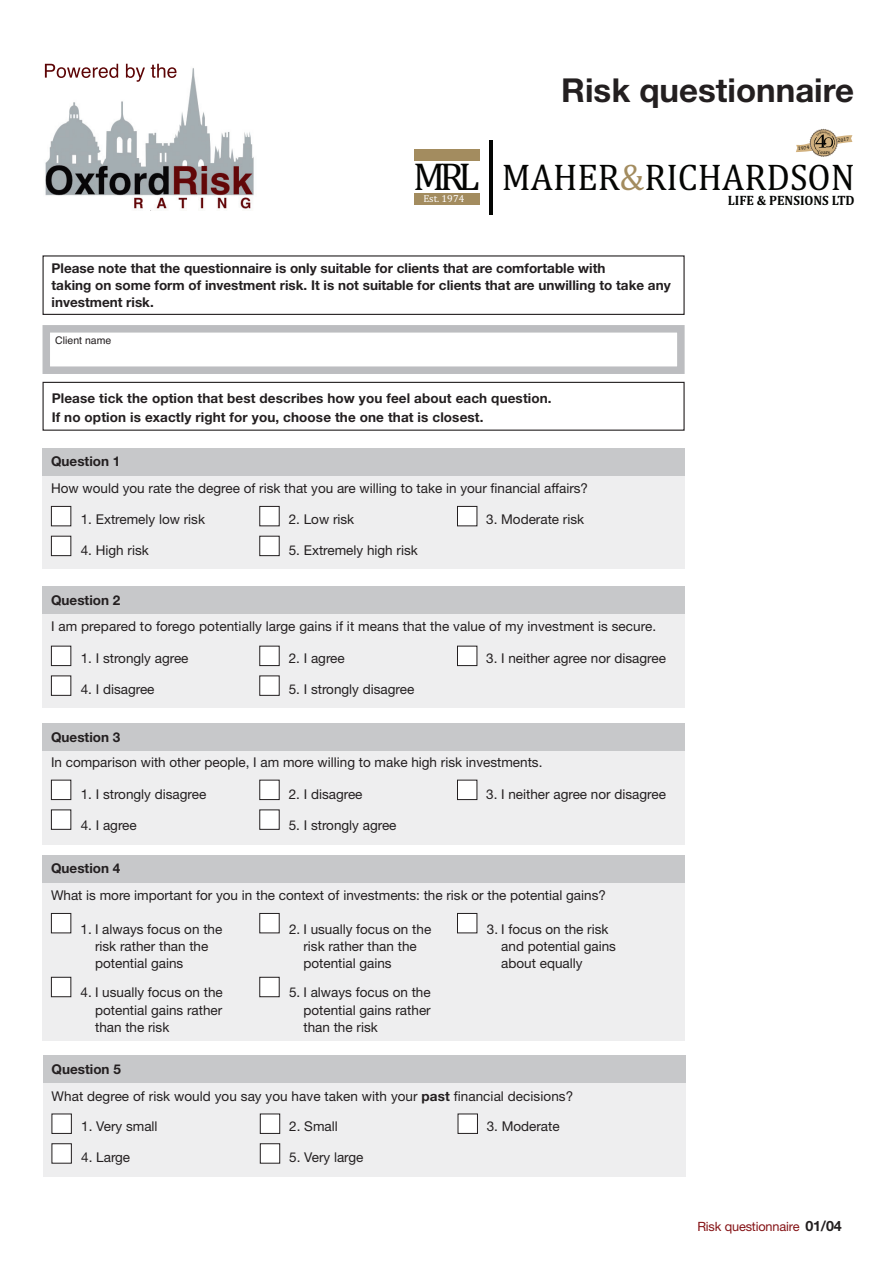
<style>
.page{position:relative;width:893px;height:1263px;background:#fff}
.page>*{position:absolute;margin:0;border:0;box-sizing:border-box;transform-origin:0 0}
.t1{font:39.3px "Cambria";color:#040503}
.t2{font:37.65px "Cambria";color:#040503;scale:.94 1}
.t3{font:700 33px "Helvetica Neue";color:#231f20}
.t4{font:700 13.65px "Cambria";color:#040503;scale:.94 1}
.t5{font:13.5px/17.2px "Helvetica Neue";color:#231f20}
.t6{font:700 13.5px/17.2px "Helvetica Neue";color:#231f20}
.t7{font:12.75px "Helvetica Neue";letter-spacing:-.015em;color:#851316}
.t8{font:10.5px "Helvetica";color:#231f20}
.t9{font:10.2px "Cambria";color:#fff}
.t10{font:5.55px "Book Antiqua";color:#040503}
.t11{font:5.1px "Cambria";color:#040503}
.s1{color:#a38c5f}
.s2{font-weight:700}
.s3{font-weight:700;font-size:14.25px;color:#231f20}
</style>
<div class="page">
<img style="left:44px;top:63px;width:210px;height:146px">
<img style="left:45px;top:64px;width:131px;height:14px">
<div style="left:43px;top:610px;width:642px;height:98px;background:#eeeeef"></div>
<div style="left:43px;top:586px;width:642px;height:28px;background:#c7c8ca"></div>
<div style="left:52px;top:646px;width:18px;height:19px;background:#fff"></div>
<div style="left:51px;top:646px;width:20px;height:20px;border:1px solid #231f20"></div>
<div style="left:260px;top:646px;width:19px;height:19px;background:#fff"></div>
<div style="left:259px;top:646px;width:21px;height:20px;border:1px solid #231f20"></div>
<div style="left:52px;top:676px;width:18px;height:19px;background:#fff"></div>
<div style="left:51px;top:675px;width:20px;height:21px;border:1px solid #231f20"></div>
<div style="left:260px;top:676px;width:19px;height:19px;background:#fff"></div>
<div style="left:259px;top:675px;width:21px;height:21px;border:1px solid #231f20"></div>
<div style="left:458px;top:646px;width:19px;height:19px;background:#fff"></div>
<div style="left:457px;top:646px;width:20px;height:20px;border:1px solid #231f20"></div>
<div style="left:43px;top:472px;width:642px;height:97px;background:#eeeeef"></div>
<div style="left:43px;top:382px;width:642px;height:49px;border:1px solid #231f20"></div>
<div style="left:43px;top:325px;width:642px;height:49px;border:8px solid #bcbdc0"></div>
<div style="left:43px;top:255px;width:642px;height:60px;border:1px solid #231f20"></div>
<div style="left:43px;top:448px;width:642px;height:28px;background:#c7c8ca"></div>
<div style="left:52px;top:507px;width:18px;height:18px;background:#fff"></div>
<div style="left:51px;top:506px;width:20px;height:20px;border:1px solid #231f20"></div>
<div style="left:260px;top:507px;width:19px;height:18px;background:#fff"></div>
<div style="left:259px;top:506px;width:21px;height:20px;border:1px solid #231f20"></div>
<div style="left:52px;top:536px;width:18px;height:19px;background:#fff"></div>
<div style="left:51px;top:536px;width:20px;height:20px;border:1px solid #231f20"></div>
<div style="left:260px;top:536px;width:19px;height:19px;background:#fff"></div>
<div style="left:259px;top:536px;width:21px;height:20px;border:1px solid #231f20"></div>
<div style="left:458px;top:507px;width:19px;height:18px;background:#fff"></div>
<div style="left:457px;top:506px;width:20px;height:20px;border:1px solid #231f20"></div>
<div style="left:43px;top:747px;width:642px;height:97px;background:#eeeeef"></div>
<div style="left:43px;top:723px;width:642px;height:28px;background:#c7c8ca"></div>
<div style="left:52px;top:780px;width:18px;height:19px;background:#fff"></div>
<div style="left:51px;top:780px;width:20px;height:20px;border:1px solid #231f20"></div>
<div style="left:260px;top:780px;width:19px;height:19px;background:#fff"></div>
<div style="left:259px;top:780px;width:21px;height:20px;border:1px solid #231f20"></div>
<div style="left:52px;top:810px;width:18px;height:19px;background:#fff"></div>
<div style="left:51px;top:809px;width:20px;height:21px;border:1px solid #231f20"></div>
<div style="left:260px;top:810px;width:19px;height:19px;background:#fff"></div>
<div style="left:259px;top:809px;width:21px;height:21px;border:1px solid #231f20"></div>
<div style="left:458px;top:780px;width:19px;height:19px;background:#fff"></div>
<div style="left:457px;top:780px;width:20px;height:20px;border:1px solid #231f20"></div>
<div style="left:43px;top:878px;width:642px;height:163px;background:#eeeeef"></div>
<div style="left:43px;top:855px;width:642px;height:28px;background:#c7c8ca"></div>
<div style="left:52px;top:914px;width:18px;height:18px;background:#fff"></div>
<div style="left:51px;top:913px;width:20px;height:20px;border:1px solid #231f20"></div>
<div style="left:260px;top:914px;width:19px;height:18px;background:#fff"></div>
<div style="left:259px;top:913px;width:21px;height:20px;border:1px solid #231f20"></div>
<div style="left:52px;top:978px;width:18px;height:18px;background:#fff"></div>
<div style="left:51px;top:977px;width:20px;height:20px;border:1px solid #231f20"></div>
<div style="left:260px;top:978px;width:19px;height:18px;background:#fff"></div>
<div style="left:259px;top:977px;width:21px;height:20px;border:1px solid #231f20"></div>
<div style="left:458px;top:914px;width:19px;height:18px;background:#fff"></div>
<div style="left:457px;top:913px;width:20px;height:20px;border:1px solid #231f20"></div>
<div style="left:43px;top:1079px;width:642px;height:98px;background:#eeeeef"></div>
<div style="left:43px;top:1055px;width:642px;height:28px;background:#c7c8ca"></div>
<div style="left:52px;top:1114px;width:19px;height:19px;background:#fff"></div>
<div style="left:52px;top:1113px;width:20px;height:21px;border:1px solid #231f20"></div>
<div style="left:261px;top:1114px;width:18px;height:19px;background:#fff"></div>
<div style="left:260px;top:1113px;width:20px;height:21px;border:1px solid #231f20"></div>
<div style="left:52px;top:1144px;width:19px;height:19px;background:#fff"></div>
<div style="left:52px;top:1143px;width:20px;height:20px;border:1px solid #231f20"></div>
<div style="left:261px;top:1144px;width:18px;height:19px;background:#fff"></div>
<div style="left:260px;top:1143px;width:20px;height:20px;border:1px solid #231f20"></div>
<div style="left:458px;top:1114px;width:19px;height:19px;background:#fff"></div>
<div style="left:458px;top:1113px;width:20px;height:21px;border:1px solid #231f20"></div>
<div style="left:414px;top:150px;width:65px;height:11px;background:#a38c5f"></div>
<div style="left:414px;top:193px;width:65px;height:11px;background:#a38c5f"></div>
<hr style="left:489px;top:140px;width:4px;height:74px;background:#040503">
<svg style="left:796px;top:129px;width:56px;height:28px"></svg>
<h3 class="t3" style="left:561px;top:79px;width:294px">Risk questionnaire</h3>
<p class="t11" style="left:798px;top:145px;width:13px;rotate:-6deg">1974</p>
<p class="t10" style="left:817px;top:149px;width:15px">Years</p>
<p class="t11" style="left:837px;top:137px;width:13px;rotate:-6deg">2017</p>
<h1 class="t1" style="left:413px;top:154px;width:68px">MRL</h1>
<p class="t9" style="left:423px;top:192px;width:43px">Est. 1974</p>
<p class="t4" style="left:728px;top:192px;width:137px">LIFE &amp; PENSIONS LTD</p>
<h2 class="t2" style="left:502px;top:155px;width:377px">MAHER<span class="s1">&amp;</span>RICHARDSON</h2>
<p class="t6" style="left:52px;top:260px;width:621px">Please note that the questionnaire is only suitable for clients that are comfortable with<br>taking on some form of investment risk. It is not suitable for clients that are unwilling to take any investment risk.</p>
<p class="t8" style="left:55px;top:336px;width:58px">Client name</p>
<p class="t6" style="left:52px;top:389px;width:502px;line-height:19.4px">Please tick the option that best describes how you feel about each question.<br>If no option is exactly right for you, choose the one that is closest.</p>
<p class="t6" style="left:51px;top:454px;width:71px">Question 1</p>
<p class="t5" style="left:51px;top:481px;width:539px">How would you rate the degree of risk that you are willing to take in your financial affairs?</p>
<p class="t5" style="left:81px;top:512px;width:126px">1. Extremely low risk</p>
<p class="t5" style="left:289px;top:512px;width:67px">2. Low risk</p>
<p class="t5" style="left:486px;top:512px;width:100px">3. Moderate risk</p>
<p class="t5" style="left:81px;top:543px;width:70px">4. High risk</p>
<p class="t5" style="left:289px;top:543px;width:131px">5. Extremely high risk</p>
<p class="t6" style="left:51px;top:592px;width:71px">Question 2</p>
<p class="t5" style="left:51px;top:619px;width:607px">I am prepared to forego potentially large gains if it means that the value of my investment is secure.</p>
<p class="t5" style="left:81px;top:651px;width:109px">1. I strongly agree</p>
<p class="t5" style="left:289px;top:651px;width:58px">2. I agree</p>
<p class="t5" style="left:486px;top:651px;width:181px">3. I neither agree nor disagree</p>
<p class="t5" style="left:81px;top:682px;width:75px">4. I disagree</p>
<p class="t5" style="left:289px;top:682px;width:127px">5. I strongly disagree</p>
<p class="t6" style="left:51px;top:729px;width:71px">Question 3</p>
<p class="t5" style="left:51px;top:755px;width:493px">In comparison with other people, I am more willing to make high risk investments.</p>
<p class="t5" style="left:81px;top:787px;width:127px">1. I strongly disagree</p>
<p class="t5" style="left:289px;top:787px;width:75px">2. I disagree</p>
<p class="t5" style="left:486px;top:787px;width:181px">3. I neither agree nor disagree</p>
<p class="t5" style="left:81px;top:818px;width:58px">4. I agree</p>
<p class="t5" style="left:289px;top:818px;width:109px">5. I strongly agree</p>
<p class="t6" style="left:51px;top:861px;width:71px">Question 4</p>
<p class="t5" style="left:51px;top:888px;width:556px">What is more important for you in the context of investments: the risk or the potential gains?</p>
<p class="t5" style="left:95px;top:921px;width:129px;text-indent:-14px">1. I always focus on the risk rather than the potential gains</p>
<p class="t5" style="left:95px;top:985px;width:129px;text-align:justify;text-indent:-14px">4. I usually focus on the potential gains rather than the risk</p>
<p class="t5" style="left:52px;top:1057px;width:523px;line-height:27.5px"><span class="s2">Question 5<br></span>What degree of risk would you say you have taken with your <span class="s2">past</span> financial decisions?</p>
<p class="t5" style="left:81px;top:1119px;width:78px">1. Very small</p>
<p class="t5" style="left:289px;top:1119px;width:50px">2. Small</p>
<p class="t5" style="left:487px;top:1119px;width:75px">3. Moderate</p>
<p class="t5" style="left:81px;top:1150px;width:50px">4. Large</p>
<p class="t5" style="left:289px;top:1150px;width:76px">5. Very large</p>
<p class="t5" style="left:303px;top:922px;width:129px;text-indent:-14px">2. I usually focus on the risk rather than the potential gains</p>
<p class="t5" style="left:501px;top:921px;width:116px;text-indent:-14px">3. I focus on the risk and potential gains about equally</p>
<p class="t5" style="left:303px;top:985px;width:129px;text-align:justify;text-indent:-14px">5. I always focus on the potential gains rather than the risk</p>
<p class="t7" style="left:697px;top:1222px;width:146px">Risk questionnaire <span class="s3">01/04</span></p>
</div>
